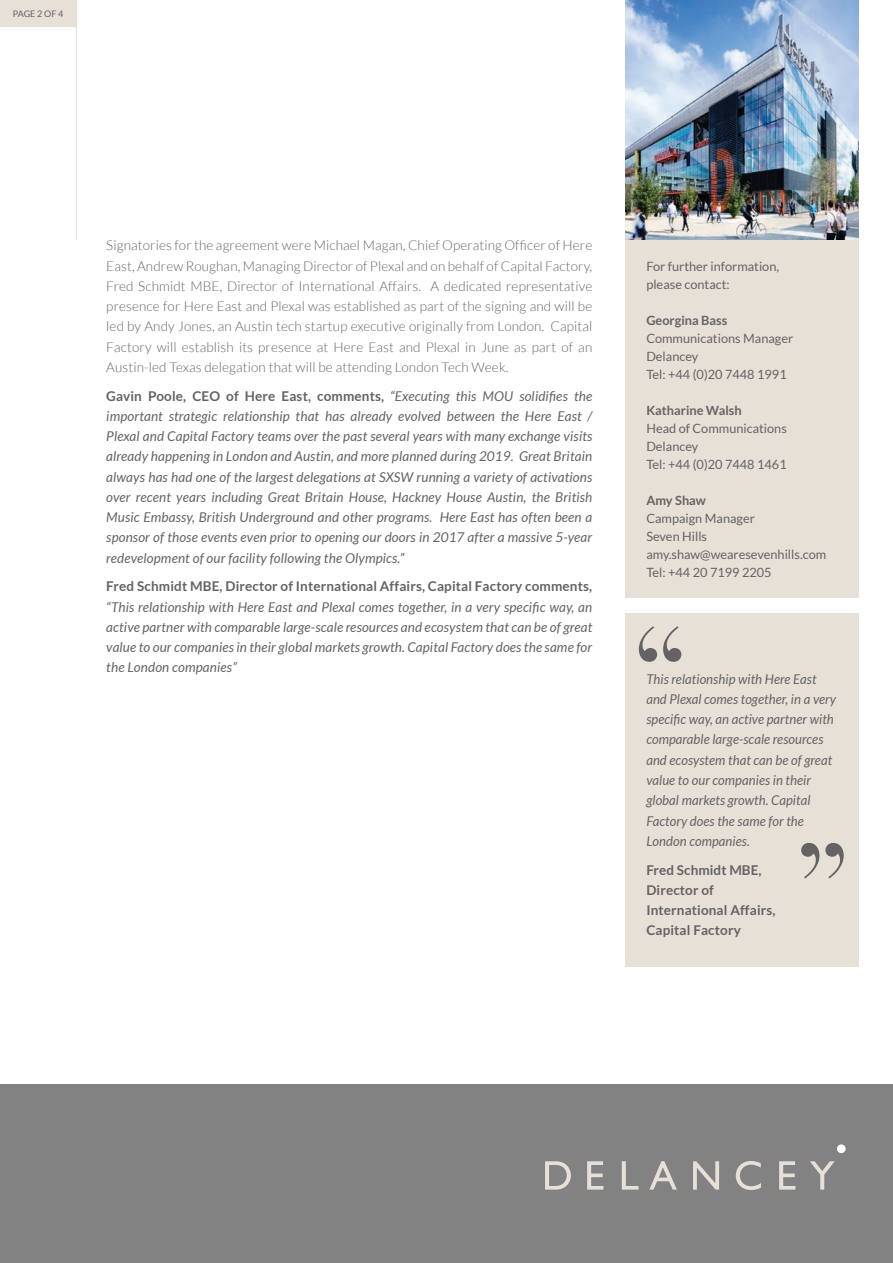
<style>
.page{position:relative;width:893px;height:1263px;background:#fff}
.page>*{position:absolute;margin:0;border:0;box-sizing:border-box;transform-origin:0 0}
.t1{font:italic 13.5px/20.2px "Lato";letter-spacing:.005em;color:#646363;text-align:justify}
.t2{font:300 13.5px/20.2px "Lato";letter-spacing:.01em;color:#646363;text-align:justify}
.t3{font:700 13.5px/20.2px "Lato";letter-spacing:.01em;color:#646363}
.t4{font:12.75px/18px "Lato";color:#646363}
.t5{font:700 12.75px "Lato";color:#646363}
.t6{font:9px "Lato";letter-spacing:-.01em;color:#646363}
.s1{font-weight:700;font-style:normal}
</style>
<div class="page">
<div style="left:0;top:1084px;width:893px;height:179px;background:#838283"></div>
<div style="left:837px;top:1144px;width:9px;height:9px;background:#fff;border-radius:50%"></div>
<svg style="left:545px;top:1161px;width:26px;height:28px"></svg>
<svg style="left:587px;top:1161px;width:16px;height:28px"></svg>
<svg style="left:622px;top:1161px;width:16px;height:28px"></svg>
<svg style="left:649px;top:1161px;width:28px;height:28px"></svg>
<svg style="left:693px;top:1161px;width:26px;height:28px"></svg>
<svg style="left:736px;top:1161px;width:25px;height:29px"></svg>
<svg style="left:779px;top:1161px;width:16px;height:28px"></svg>
<svg style="left:810px;top:1161px;width:25px;height:28px"></svg>
<div style="left:0;top:0;width:76px;height:27px;background:#e6e0d7"></div>
<hr style="left:76px;top:0;width:1px;height:240px;background:#e6e0d7">
<div style="left:625px;top:613px;width:234px;height:353px;background:#e6e0d7"></div>
<svg style="left:639px;top:626px;width:42px;height:36px"></svg>
<svg style="left:801px;top:843px;width:43px;height:35px"></svg>
<div style="left:625px;top:239px;width:234px;height:359px;background:#e6e0d7"></div>
<img style="left:625px;top:0;width:234px;height:240px">
<p class="t6" style="left:13px;top:9px;width:52px">PAGE 2 OF 4</p>
<p class="t2" style="left:106px;top:235px;width:488px">Signatories for the agreement were Michael Magan, Chief Operating Officer of Here East, Andrew Roughan, Managing Director of Plexal and on behalf of Capital Factory, Fred Schmidt MBE, Director of International Affairs. A dedicated representative presence for Here East and Plexal was established as part of the signing and will be led by Andy Jones, an Austin tech startup executive originally from London. Capital Factory will establish its presence at Here East and Plexal in June as part of an Austin-led Texas delegation that will be attending London Tech Week.</p>
<p class="t1" style="left:106px;top:386px;width:488px"><span class="s1">Gavin Poole, CEO of Here East, comments,</span> “Executing this MOU solidifies the important strategic relationship that has already evolved between the Here East / Plexal and Capital Factory teams over the past several years with many exchange visits already happening in London and Austin, and more planned during 2019. Great Britain always has had one of the largest delegations at SXSW running a variety of activations over recent years including Great Britain House, Hackney House Austin, the British Music Embassy, British Underground and other programs. Here East has often been a sponsor of those events even prior to opening our doors in 2017 after a massive 5-year redevelopment of our facility following the Olympics.”</p>
<p class="t3" style="left:106px;top:576px;width:487px">Fred Schmidt MBE, Director of International Affairs, Capital Factory comments,</p>
<p class="t1" style="left:106px;top:597px;width:487px">“This relationship with Here East and Plexal comes together, in a very specific way, an active partner with comparable large-scale resources and ecosystem that can be of great value to our companies in their global markets growth. Capital Factory does the same for the London companies”</p>
<p class="t4" style="left:646px;top:257px;width:134px">For further information, please contact:</p>
<p class="t5" style="left:646px;top:313px;width:83px">Georgina Bass</p>
<p class="t4" style="left:646px;top:329px;width:148px">Communications Manager<br>Delancey<br>Tel: +44 (0)20 7448 1991</p>
<p class="t5" style="left:646px;top:403px;width:97px">Katharine Walsh</p>
<p class="t4" style="left:646px;top:419px;width:142px">Head of Communications<br>Delancey<br>Tel: +44 (0)20 7448 1461</p>
<p class="t5" style="left:646px;top:493px;width:61px">Amy Shaw</p>
<p class="t4" style="left:646px;top:509px;width:181px">Campaign Manager<br>Seven Hills amy.shaw@wearesevenhills.com<br>Tel: +44 20 7199 2205</p>
<p class="t1" style="left:646px;top:669px;width:191px;text-align:left">This relationship with Here East and Plexal comes together, in a very specific way, an active partner with comparable large-scale resources and ecosystem that can be of great value to our companies in their global markets growth. Capital<br>Factory does the same for the<br>London companies.</p>
<p class="t3" style="left:646px;top:859px;width:131px">Fred Schmidt MBE,<br>Director of<br>International Affairs,<br>Capital Factory</p>
</div>
